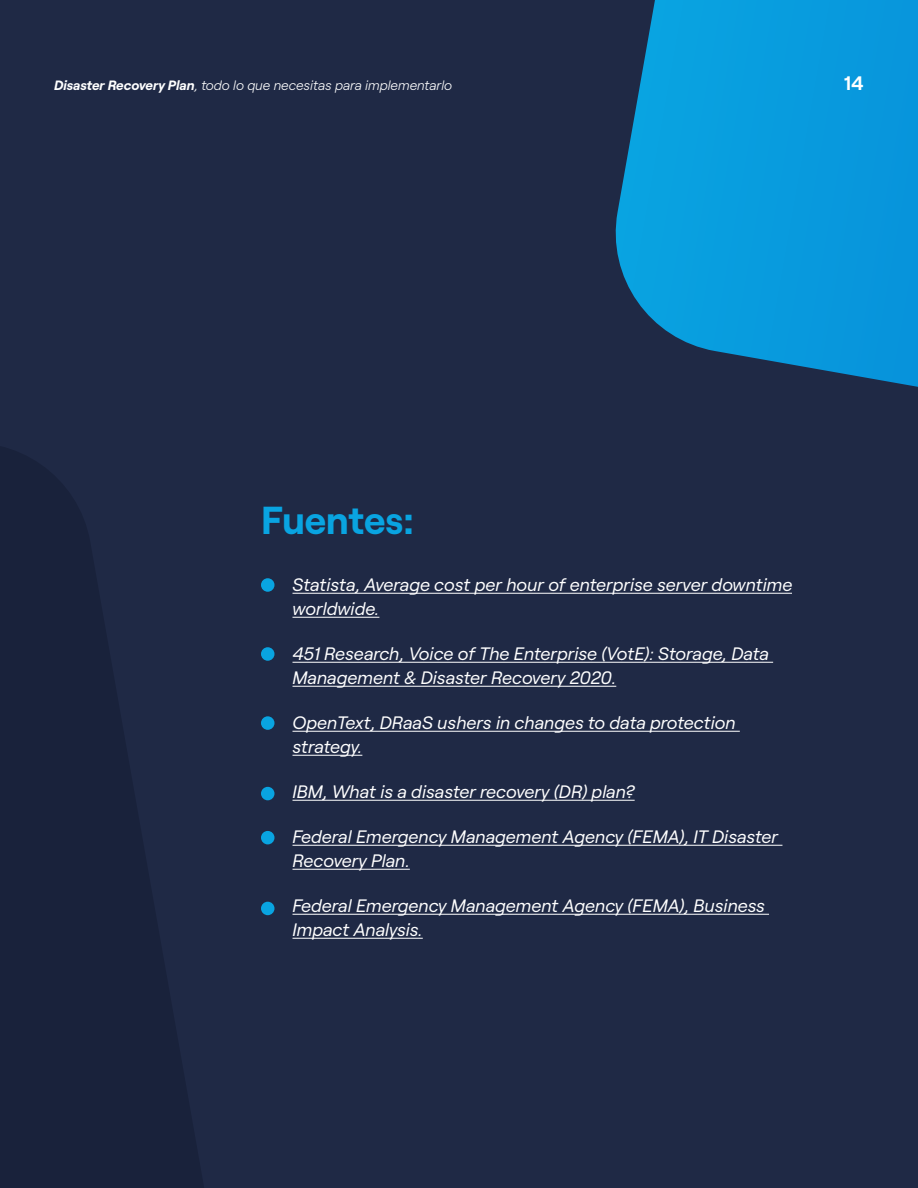
<style>
.page{position:relative;width:918px;height:1188px;background:#1f2945}
.page>*{position:absolute;margin:0;border:0;box-sizing:border-box;transform-origin:0 0}
.t1{font:700 39px "Roobert";letter-spacing:-.005em;color:#09a4e1}
.t2{font:600 19.5px "Roobert";color:#fff}
.t3{font:italic 18px/24px "Roobert";color:#fff}
.t4{font:italic 300 13.5px "Roobert";color:#fff}
.s1{font-weight:700}
</style>
<div class="page">
<svg style="left:615px;top:0;width:303px;height:387px;background:#0b8dca"></svg>
<hr style="left:292px;top:593px;width:500px;height:1px;background:#fff">
<hr style="left:292px;top:617px;width:87px;height:1px;background:#fff">
<hr style="left:292px;top:662px;width:481px;height:1px;background:#fff">
<hr style="left:292px;top:686px;width:324px;height:1px;background:#fff">
<hr style="left:292px;top:731px;width:448px;height:1px;background:#fff">
<hr style="left:292px;top:755px;width:70px;height:1px;background:#fff">
<hr style="left:292px;top:800px;width:343px;height:1px;background:#fff">
<hr style="left:292px;top:845px;width:490px;height:1px;background:#fff">
<hr style="left:292px;top:869px;width:118px;height:1px;background:#fff">
<hr style="left:292px;top:914px;width:477px;height:1px;background:#fff">
<hr style="left:292px;top:938px;width:131px;height:1px;background:#fff">
<div style="left:261px;top:578px;width:13px;height:14px;background:#09a4e1;border-radius:50%"></div>
<div style="left:261px;top:647px;width:13px;height:14px;background:#09a4e1;border-radius:50%"></div>
<div style="left:261px;top:716px;width:13px;height:14px;background:#09a4e1;border-radius:50%"></div>
<div style="left:261px;top:787px;width:13px;height:13px;background:#09a4e1;border-radius:50%"></div>
<div style="left:261px;top:831px;width:13px;height:13px;background:#09a4e1;border-radius:50%"></div>
<div style="left:261px;top:902px;width:13px;height:13px;background:#09a4e1;border-radius:50%"></div>
<p class="t4" style="left:54px;top:75px;width:400px"><span class="s1">Disaster Recovery Plan</span>, todo lo que necesitas para implementarlo</p>
<p class="t2" style="left:844px;top:68px;width:22px">14</p>
<h1 class="t1" style="left:261px;top:490px;width:155px">Fuentes:</h1>
<p class="t3" style="left:292px;top:572px;width:501px">Statista, Average cost per hour of enterprise server downtime worldwide.</p>
<p class="t3" style="left:292px;top:641px;width:478px">451 Research, Voice of The Enterprise (VotE): Storage, Data<br>Management &amp; Disaster Recovery 2020.</p>
<p class="t3" style="left:292px;top:710px;width:445px">OpenText, DRaaS ushers in changes to data protection strategy.</p>
<p class="t3" style="left:292px;top:779px;width:344px">IBM, What is a disaster recovery (DR) plan?</p>
<p class="t3" style="left:292px;top:824px;width:487px">Federal Emergency Management Agency (FEMA), IT Disaster<br>Recovery Plan.</p>
<p class="t3" style="left:293px;top:893px;width:474px">Federal Emergency Management Agency (FEMA), Business<br>Impact Analysis.</p>
</div>
